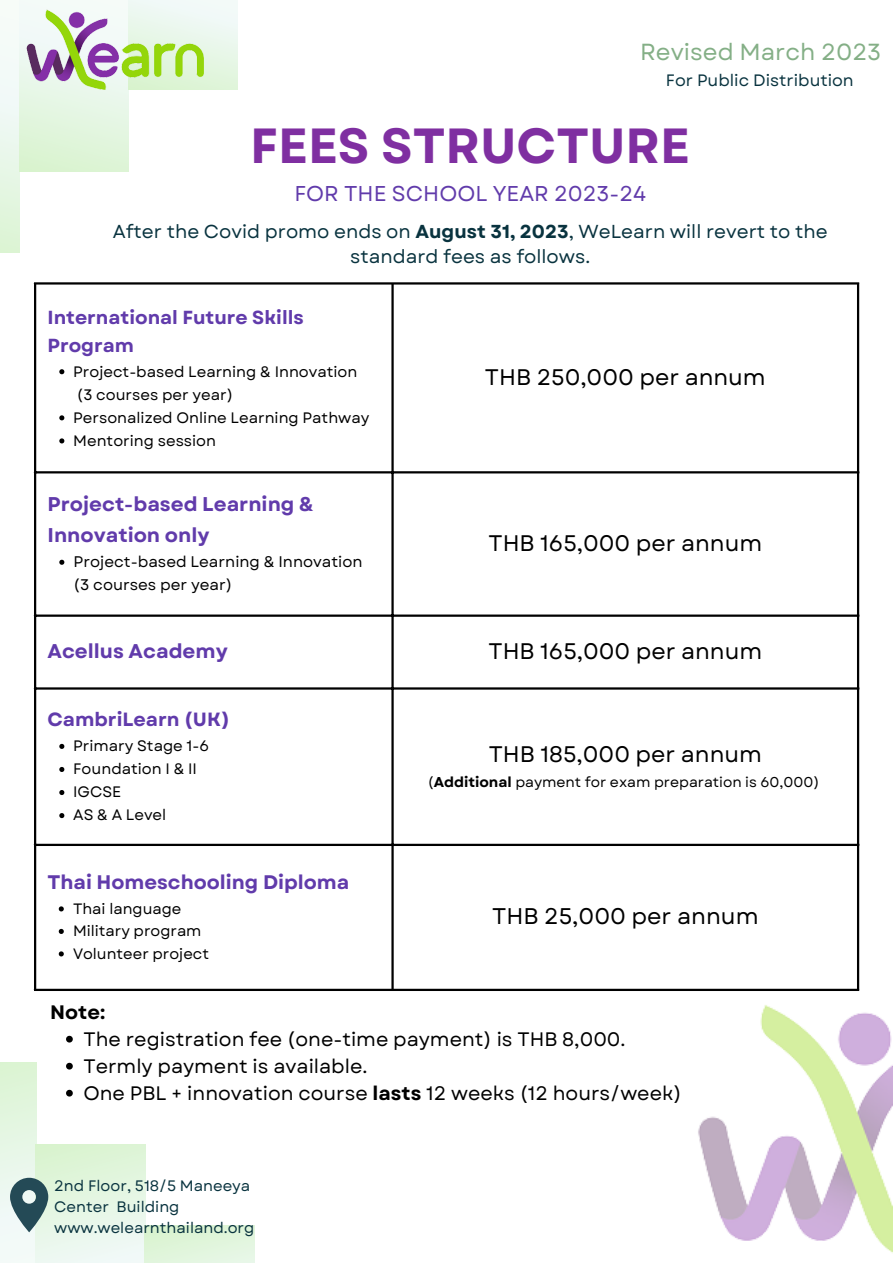
<style>
.page{position:relative;width:893px;height:1263px;background:#fff}
.page>*{position:absolute;margin:0;border:0;box-sizing:border-box;transform-origin:0 0}
.t1{font:700 49.28px "Garet";color:#7f2fa1}
.t2{font:23.25px "Garet";color:#84af86}
.t3{font:22.65px "Garet";color:#000}
.t4{font:22.5px "Garet";color:#000}
.t5{font:21.38px "Garet";color:#613bab}
.t6{font:700 19.88px/30.4px "Garet";color:#613bab}
.t7{font:700 19.65px "Garet";color:#613bab}
.t8{font:19.5px "Garet";color:#000}
.t9{font:700 19.5px "Garet";color:#000}
.t10{font:700 19.12px "Garet";color:#613bab}
.t11{font:700 18.9px/28.7px "Garet";color:#613bab}
.t12{font:18.75px/25.9px "Garet";color:#09333f;text-align:center}
.t13{font:16.5px "Garet";color:#09333f}
.t14{font:15.38px/23.1px "Garet";color:#000}
.t15{font:15.15px/23.1px "Garet";color:#000}
.t16{font:15.15px "Garet";color:#09333f}
.t17{font:15px "Garet";color:#000}
.t18{font:14.25px "Garet";color:#000}
.s1{font-weight:700}
</style>
<div class="page">
<div style="left:0;top:1062px;width:36px;height:201px;background:linear-gradient(to bottom,#dcf4d4,#f6faff)"></div>
<div style="left:36px;top:1144px;width:109px;height:119px;background:linear-gradient(to bottom,#daf4d0,#f0f9f7)"></div>
<div style="left:145px;top:1226px;width:109px;height:37px;background:#e0f5db"></div>
<svg style="left:10px;top:1178px;width:38px;height:54px"></svg>
<div style="left:0;top:0;width:20px;height:253px;background:linear-gradient(to bottom,#fafcff,#ddf4d9)"></div>
<div style="left:19px;top:0;width:110px;height:171px;background:linear-gradient(to right,#def5d8,#e4f6e1)"></div>
<div style="left:128px;top:0;width:110px;height:89px;background:linear-gradient(to bottom,#f5fafe,#dff5da)"></div>
<img style="left:10px;top:0;width:204px;height:97px">
<svg style="left:59px;top:369px;width:5px;height:5px"></svg>
<svg style="left:59px;top:415px;width:5px;height:5px"></svg>
<svg style="left:59px;top:438px;width:5px;height:5px"></svg>
<svg style="left:59px;top:560px;width:5px;height:5px"></svg>
<svg style="left:59px;top:744px;width:5px;height:5px"></svg>
<svg style="left:59px;top:767px;width:5px;height:5px"></svg>
<svg style="left:59px;top:790px;width:5px;height:5px"></svg>
<svg style="left:59px;top:813px;width:5px;height:5px"></svg>
<svg style="left:59px;top:906px;width:5px;height:5px"></svg>
<svg style="left:59px;top:929px;width:5px;height:5px"></svg>
<svg style="left:59px;top:951px;width:5px;height:5px"></svg>
<hr style="left:34px;top:285px;width:2px;height:704px;background:#000">
<hr style="left:391px;top:285px;width:3px;height:704px;background:#000">
<hr style="left:857px;top:285px;width:2px;height:704px;background:#000">
<hr style="left:34px;top:282px;width:825px;height:3px;background:#000">
<hr style="left:34px;top:471px;width:825px;height:2px;background:#000">
<hr style="left:34px;top:614px;width:825px;height:3px;background:#000">
<hr style="left:34px;top:687px;width:825px;height:3px;background:#000">
<hr style="left:34px;top:844px;width:825px;height:2px;background:#000">
<hr style="left:34px;top:989px;width:825px;height:2px;background:#000">
<svg style="left:66px;top:1036px;width:7px;height:6px"></svg>
<svg style="left:66px;top:1063px;width:7px;height:6px"></svg>
<svg style="left:66px;top:1090px;width:7px;height:6px"></svg>
<img style="left:644px;top:950px;width:249px;height:303px">
<p class="t2" style="left:640px;top:36px;width:243px">Revised March 2023</p>
<p class="t13" style="left:666px;top:69px;width:189px">For Public Distribution</p>
<p class="t1" style="left:250px;top:110px;width:441px">FEES STRUCTURE</p>
<p class="t5" style="left:294px;top:178px;width:353px">FOR THE SCHOOL YEAR 2023-24</p>
<p class="t12" style="left:113px;top:218px;width:716px">After the Covid promo ends on <span class="s1">August 31, 2023</span>, WeLearn will revert to the standard fees as follows.</p>
<p class="t11" style="left:47px;top:303px;width:258px">International Future Skills<br>Program</p>
<p class="t15" style="left:73px;top:360px;width:286px">Project-based Learning &amp; Innovation (3 courses per year)</p>
<p class="t15" style="left:73px;top:406px;width:298px">Personalized Online Learning Pathway</p>
<p class="t15" style="left:73px;top:429px;width:144px">Mentoring session</p>
<p class="t6" style="left:47px;top:489px;width:268px">Project-based Learning &amp;<br>Innovation only</p>
<p class="t14" style="left:74px;top:550px;width:290px">Project-based Learning &amp; Innovation (3 courses per year)</p>
<p class="t4" style="left:485px;top:361px;width:282px">THB 250,000 per annum</p>
<p class="t4" style="left:488px;top:527px;width:275px">THB 165,000 per annum</p>
<p class="t6" style="left:47px;top:636px;width:182px">Acellus Academy</p>
<p class="t4" style="left:488px;top:635px;width:275px">THB 165,000 per annum</p>
<p class="t10" style="left:47px;top:706px;width:184px">CambriLearn (UK)</p>
<p class="t15" style="left:73px;top:734px;width:137px">Primary Stage 1-6</p>
<p class="t15" style="left:73px;top:757px;width:125px">Foundation I &amp; II</p>
<p class="t15" style="left:73px;top:780px;width:50px">IGCSE</p>
<p class="t15" style="left:73px;top:803px;width:95px">AS &amp; A Level</p>
<p class="t7" style="left:47px;top:868px;width:303px">Thai Homeschooling Diploma</p>
<p class="t17" style="left:73px;top:898px;width:110px">Thai language</p>
<p class="t17" style="left:73px;top:920px;width:130px">Military program</p>
<p class="t17" style="left:73px;top:943px;width:138px">Volunteer project</p>
<p class="t9" style="left:50px;top:998px;width:56px">Note:</p>
<p class="t4" style="left:489px;top:738px;width:275px">THB 185,000 per annum</p>
<p class="t18" style="left:428px;top:772px;width:393px">(<span class="s1">Additional</span> payment for exam preparation is 60,000)</p>
<p class="t3" style="left:492px;top:900px;width:268px">THB 25,000 per annum</p>
<p class="t8" style="left:83px;top:1025px;width:543px">The registration fee (one-time payment) is THB 8,000.</p>
<p class="t8" style="left:83px;top:1052px;width:285px">Termly payment is available.</p>
<p class="t8" style="left:83px;top:1079px;width:600px">One PBL + innovation course <span class="s1">lasts</span> 12 weeks (12 hours/week)</p>
<p class="t16" style="left:54px;top:1175px;width:197px">2nd Floor, 518/5 Maneeya</p>
<p class="t16" style="left:54px;top:1196px;width:127px">Center Building</p>
<p class="t16" style="left:54px;top:1216px;width:202px">www.welearnthailand.org</p>
</div>
